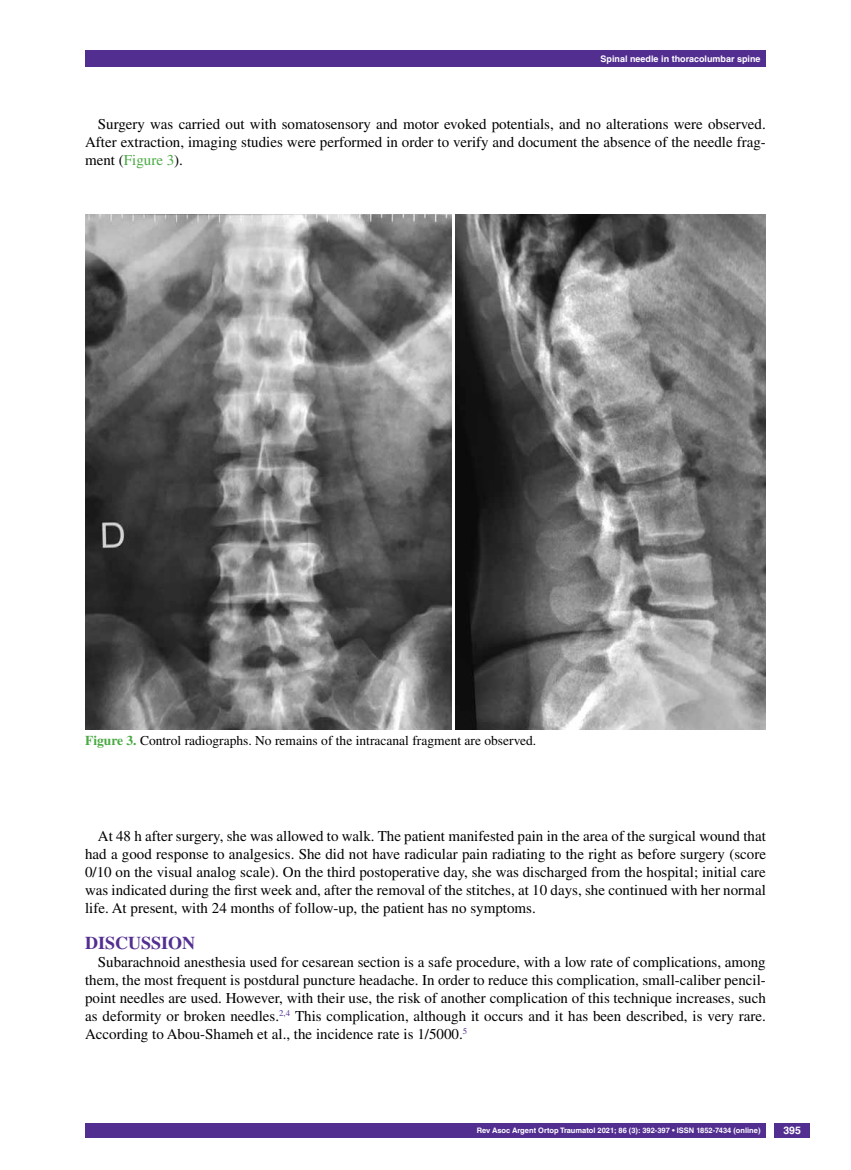
<style>
.page{position:relative;width:851px;height:1170px;background:#fff}
.page>*{position:absolute;margin:0;border:0;box-sizing:border-box;transform-origin:0 0}
.t1{font:700 18px "Times LT Std";color:#522e91}
.t2{font:15px/18px "Times LT Std";color:#000;text-align:justify}
.t3{font:13.5px "Times LT Std";color:#000}
.t4{font:700 10.5px "Helvetica LT Std";color:#fff}
.t5{font:700 9px "Helvetica LT Std";color:#fff}
.t6{font:700 7.5px "Helvetica LT Std";color:#fff}
.s1{color:#49a942}
.s2{font-weight:700;color:#49a942}
</style>
<div class="page">
<div style="left:85px;top:50px;width:680px;height:17px;background:#522e91"></div>
<div style="left:85px;top:1123px;width:680px;height:14px;background:#522e91"></div>
<div style="left:774px;top:1123px;width:35px;height:14px;background:#522e91"></div>
<img style="left:85px;top:215px;width:366px;height:514px">
<img style="left:455px;top:215px;width:310px;height:514px">
<p class="t5" style="left:600px;top:53px;width:161px">Spinal needle in thoracolumbar spine</p>
<p class="t2" style="left:85px;top:115px;width:682px;text-indent:13px">Surgery was carried out with somatosensory and motor evoked potentials, and no alterations were observed.<br>After extraction, imaging studies were performed in order to verify and document the absence of the needle frag&shy;ment (<span class="s1">Figure 3</span>).</p>
<p class="t3" style="left:85px;top:732px;width:452px"><span class="s2">FIGURE 3.</span> Control radiographs. No remains of the intracanal fragment are observed.</p>
<p class="t2" style="left:85px;top:826px;width:682px;text-indent:13px">At 48 h after surgery, she was allowed to walk. The patient manifested pain in the area of the surgical wound that had a good response to analgesics. She did not have radicular pain radiating to the right as before surgery (score 0/10 on the visual analog scale). On the third postoperative day, she was discharged from the hospital; initial care was indicated during the first week and, after the removal of the stitches, at 10 days, she continued with her normal life. At present, with 24 months of follow-up, the patient has no symptoms.</p>
<p class="t1" style="left:85px;top:931px;width:112px">DISCUSSION</p>
<p class="t2" style="left:85px;top:952px;width:682px;text-indent:13px">Subarachnoid anesthesia used for cesarean section is a safe procedure, with a low rate of complications, among them, the most frequent is postdural puncture headache. In order to reduce this complication, small-caliber pencil&shy;point needles are used. However, with their use, the risk of another complication of this technique increases, such as deformity or broken needles.<sup>2,4</sup> This complication, although it occurs and it has been described, is very rare.<br>According to Abou-Shameh et al., the incidence rate is 1/5000.<sup>5</sup></p>
<p class="t6" style="left:477px;top:1125px;width:285px">Rev Asoc Argent Ortop Traumatol 2021; 86 (3): 392-397 • ISSN 1852-7434 (online)</p>
<p class="t4" style="left:783px;top:1124px;width:19px">395</p>
</div>
